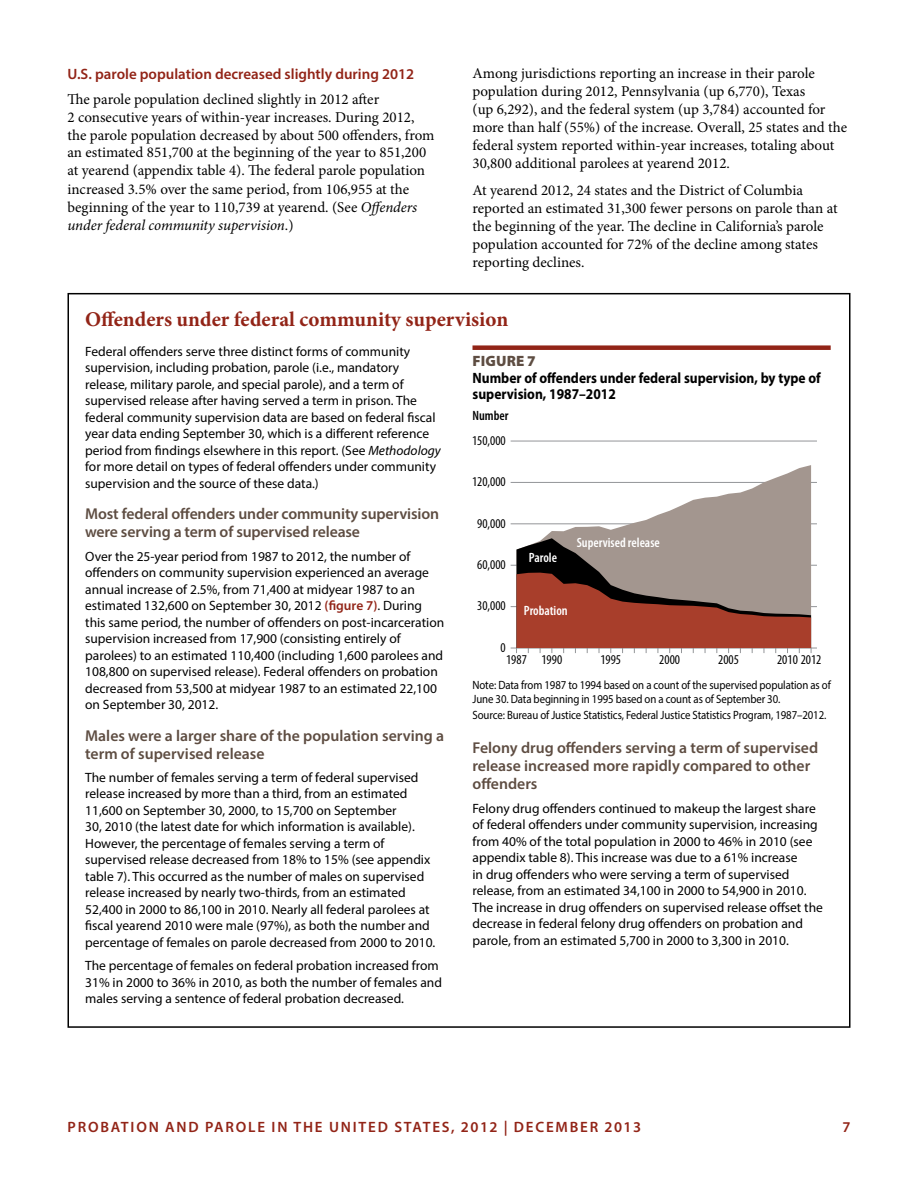
<style>
.page{position:relative;width:918px;height:1188px;background:#fff}
.page>*{position:absolute;margin:0;border:0;box-sizing:border-box;transform-origin:0 0}
.t1{font:700 21px "Minion Pro";color:#922417}
.t2{font:600 15.75px/18px "Myriad Pro";color:#5e4d42}
.t3{font:15px/18px "Minion Pro";color:#000}
.t4{font:700 15px/16.5px "Myriad Pro";color:#000;scale:.9 1}
.t5{font:600 15px "Myriad Pro";letter-spacing:.12em;color:#922417}
.t6{font:600 15px "Myriad Pro";color:#922417}
.t7{font:900 15px "Myriad Pro";letter-spacing:.01em;color:#5e4d42}
.t8{font:600 15px "Myriad Pro";letter-spacing:.045em;color:#922417}
.t9{font:13.5px/16.5px "Myriad Pro";color:#000}
.t10{font:condensed 13.5px "Myriad Pro";color:#000}
.t11{font:600 condensed 13.5px "Myriad Pro";color:#fff}
.t12{font:600 condensed 13.5px "Myriad Pro";color:#000}
.t13{font:12px/13.5px "Myriad Pro";letter-spacing:-.01em;color:#000;scale:.9 1}
.s1{font-style:italic}
.s2{font-weight:600;color:#922417}
</style>
<div class="page">
<hr style="left:511px;top:648px;width:306px;height:1px;background:#939598">
<hr style="left:511px;top:606px;width:306px;height:1px;background:#939598">
<hr style="left:511px;top:565px;width:306px;height:1px;background:#939598">
<hr style="left:511px;top:523px;width:306px;height:1px;background:#939598">
<hr style="left:511px;top:482px;width:306px;height:1px;background:#939598">
<hr style="left:511px;top:441px;width:306px;height:1px;background:#939598">
<svg style="left:517px;top:465px;width:294px;height:73px"></svg>
<svg style="left:516px;top:538px;width:296px;height:115px;background:#96655a"></svg>
<div style="left:472px;top:345px;width:359px;height:5px;background:#922417"></div>
<p class="t3" style="left:472px;top:65px;width:376px">Among jurisdictions reporting an increase in their parole population during 2012, Pennsylvania (up 6,770), Texas<br>(up 6,292), and the federal system (up 3,784) accounted for more than half (55%) of the increase. Overall, 25 states and the federal system reported within-year increases, totaling about 30,800 additional parolees at yearend 2012.</p>
<p class="t3" style="left:472px;top:182px;width:367px">At yearend 2012, 24 states and the District of Columbia reported an estimated 31,300 fewer persons on parole than at the beginning of the year. The decline in California’s parole population accounted for 72% of the decline among states reporting declines.</p>
<h1 class="t1" style="left:85px;top:304px;width:425px">Offenders under federal community supervision</h1>
<p class="t9" style="left:85px;top:343px;width:357px">Federal offenders serve three distinct forms of community supervision, including probation, parole (i.e., mandatory release, military parole, and special parole), and a term of supervised release after having served a term in prison. The federal community supervision data are based on federal fiscal year data ending September 30, which is a different reference period from findings elsewhere in this report. (See <span class="s1">Methodology </span>for more detail on types of federal offenders under community supervision and the source of these data.)</p>
<p class="t2" style="left:85px;top:505px;width:355px">Most federal offenders under community supervision were serving a term of supervised release</p>
<p class="t9" style="left:85px;top:548px;width:361px">Over the 25-year period from 1987 to 2012, the number of offenders on community supervision experienced an average annual increase of 2.5%, from 71,400 at midyear 1987 to an estimated 132,600 on September 30, 2012 <span class="s2">(figure 7)</span>. During this same period, the number of offenders on post-incarceration supervision increased from 17,900 (consisting entirely of parolees) to an estimated 110,400 (including 1,600 parolees and 108,800 on supervised release). Federal offenders on probation decreased from 53,500 at midyear 1987 to an estimated 22,100 on September 30, 2012.</p>
<p class="t2" style="left:85px;top:726px;width:360px">Males were a larger share of the population serving a term of supervised release</p>
<p class="t9" style="left:85px;top:769px;width:352px">The number of females serving a term of federal supervised release increased by more than a third, from an estimated 11,600 on September 30, 2000, to 15,700 on September<br>30, 2010 (the latest date for which information is available).<br>However, the percentage of females serving a term of supervised release decreased from 18% to 15% (see appendix table 7). This occurred as the number of males on supervised release increased by nearly two-thirds, from an estimated 52,400 in 2000 to 86,100 in 2010. Nearly all federal parolees at fiscal yearend 2010 were male (97%), as both the number and percentage of females on parole decreased from 2000 to 2010.</p>
<p class="t9" style="left:85px;top:957px;width:358px">The percentage of females on federal probation increased from<br>31% in 2000 to 36% in 2010, as both the number of females and males serving a sentence of federal probation decreased.</p>
<p class="t6" style="left:68px;top:64px;width:348px">U.S. parole population decreased slightly during 2012</p>
<p class="t3" style="left:68px;top:90px;width:369px">The parole population declined slightly in 2012 after<br>2 consecutive years of within-year increases. During 2012, the parole population decreased by about 500 offenders, from an estimated 851,700 at the beginning of the year to 851,200 at yearend (appendix table 4). The federal parole population increased 3.5% over the same period, from 106,955 at the beginning of the year to 110,739 at yearend. (See <span class="s1">Offenders under federal community supervision</span>.)</p>
<p class="t7" style="left:472px;top:351px;width:65px">FIGURE 7</p>
<p class="t4" style="left:472px;top:369px;width:389px">Number of offenders under federal supervision, by type of supervision, 1987–2012</p>
<p class="t12" style="left:472px;top:408px;width:37px">Number</p>
<p class="t10" style="left:472px;top:432px;width:35px">150,000</p>
<p class="t10" style="left:472px;top:474px;width:35px">120,000</p>
<p class="t10" style="left:477px;top:515px;width:30px">90,000</p>
<p class="t11" style="left:577px;top:534px;width:85px">Supervised release</p>
<p class="t11" style="left:529px;top:549px;width:30px">Parole</p>
<p class="t10" style="left:477px;top:556px;width:30px">60,000</p>
<p class="t10" style="left:477px;top:598px;width:30px">30,000</p>
<p class="t11" style="left:524px;top:603px;width:45px">Probation</p>
<p class="t10" style="left:506px;top:651px;width:58px">1987 1990</p>
<p class="t10" style="left:600px;top:651px;width:22px">1995</p>
<p class="t10" style="left:659px;top:651px;width:22px">2000</p>
<p class="t10" style="left:718px;top:651px;width:22px">2005</p>
<p class="t10" style="left:777px;top:651px;width:46px">2010 2012</p>
<p class="t10" style="left:501px;top:639px;width:7px">0</p>
<p class="t13" style="left:472px;top:678px;width:400px">Note: Data from 1987 to 1994 based on a count of the supervised population as of<br>June 30. Data beginning in 1995 based on a count as of September 30.</p>
<p class="t13" style="left:472px;top:708px;width:395px">Source: Bureau of Justice Statistics, Federal Justice Statistics Program, 1987–2012.</p>
<p class="t2" style="left:472px;top:739px;width:347px">Felony drug offenders serving a term of supervised release increased more rapidly compared to other offenders</p>
<p class="t9" style="left:472px;top:800px;width:352px">Felony drug offenders continued to makeup the largest share of federal offenders under community supervision, increasing from 40% of the total population in 2000 to 46% in 2010 (see appendix table 8). This increase was due to a 61% increase<br>in drug offenders who were serving a term of supervised release, from an estimated 34,100 in 2000 to 54,900 in 2010.<br>The increase in drug offenders on supervised release offset the decrease in federal felony drug offenders on probation and parole, from an estimated 5,700 in 2000 to 3,300 in 2010.</p>
<p class="t5" style="left:68px;top:1117px;width:575px">PROBATION AND PAROLE IN THE UNITED STATES, 2012 | DECEMBER 2013</p>
<p class="t8" style="left:843px;top:1117px;width:10px">7</p>
</div>
